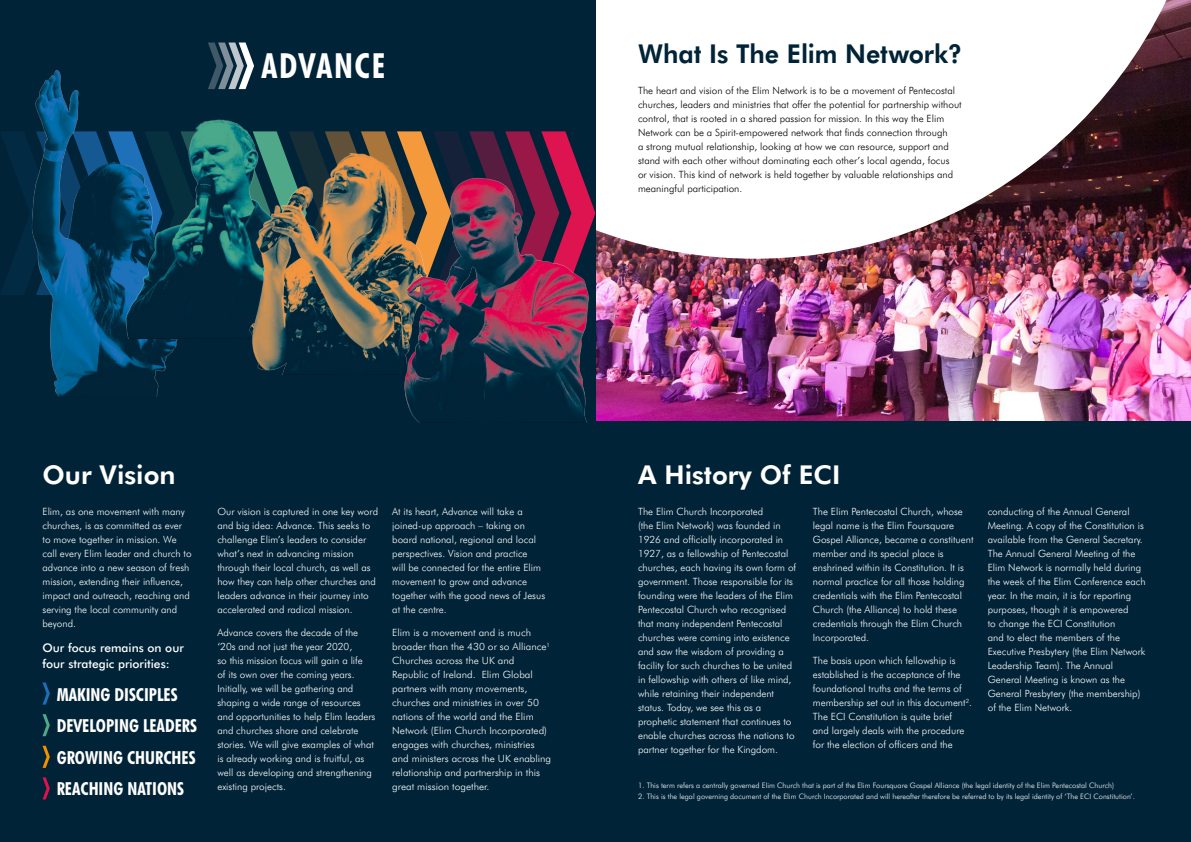
<style>
.page{position:relative;width:1191px;height:842px;background:#fff}
.page>*{position:absolute;margin:0;border:0;box-sizing:border-box;transform-origin:0 0}
.t1{font:700 condensed 34.7px "Futura BT";letter-spacing:.05em;color:#fff}
.t2{font:800 26px "Futura BT";color:#fff}
.t3{font:800 26px "Futura BT";letter-spacing:-.005em;color:#002337;scale:.96 1}
.t4{font:700 condensed 18px/31.4px "Futura BT";color:#fff}
.t5{font:500 12px/16px "Futura BT";color:#fff}
.t6{font:300 10px/14px "Futura BT";color:#fff}
.t7{font:300 10px/14px "Futura BT";color:#000}
.t8{font:300 7.5px "Futura BT";color:#fff}
</style>
<div class="page">
<div style="left:573px;top:421px;width:618px;height:421px;background:#002337"></div>
<img style="left:595px;top:259px;width:596px;height:162px">
<svg style="left:595px;top:0;width:596px;height:259px"></svg>
<div style="left:0;top:0;width:595px;height:842px;background:#002337"></div>
<svg style="left:1px;top:131px;width:579px;height:164px"></svg>
<img style="left:22px;top:70px;width:156px;height:327px">
<img style="left:121px;top:105px;width:218px;height:234px">
<svg style="left:208px;top:43px;width:46px;height:46px"></svg>
<img style="left:250px;top:145px;width:194px;height:229px">
<img style="left:399px;top:171px;width:196px;height:251px">
<svg style="left:43px;top:682px;width:7px;height:23px"></svg>
<svg style="left:43px;top:714px;width:7px;height:22px"></svg>
<svg style="left:43px;top:777px;width:7px;height:22px"></svg>
<svg style="left:43px;top:746px;width:7px;height:22px"></svg>
<h1 class="t1" style="left:262px;top:45px;width:125px">ADVANCE</h1>
<h2 class="t3" style="left:638px;top:38px;width:339px">What Is The Elim Network?</h2>
<p class="t7" style="left:638px;top:84px;width:325px">The heart and vision of the Elim Network is to be a movement of Pentecostal churches, leaders and ministries that offer the potential for partnership without control, that is rooted in a shared passion for mission. In this way the Elim Network can be a Spirit-empowered network that finds connection through<br>a strong mutual relationship, looking at how we can resource, support and stand with each other without dominating each other’s local agenda, focus<br>or vision. This kind of network is held together by valuable relationships and meaningful participation.</p>
<h2 class="t2" style="left:43px;top:459px;width:135px">Our Vision</h2>
<p class="t6" style="left:43px;top:505px;width:151px">Elim, as one movement with many churches, is as committed as ever to move together in mission. We call every Elim leader and church to advance into a new season of fresh mission, extending their influence, impact and outreach, reaching and serving the local community and beyond.</p>
<p class="t5" style="left:43px;top:639px;width:143px">Our focus remains on our four strategic priorities:</p>
<h3 class="t4" style="left:57px;top:678px;width:142px">MAKING DISCIPLES<br>DEVELOPING LEADERS<br>GROWING CHURCHES<br>REACHING NATIONS</h3>
<p class="t6" style="left:217px;top:505px;width:162px">Our vision is captured in one key word and big idea: Advance. This seeks to challenge Elim’s leaders to consider what’s next in advancing mission through their local church, as well as how they can help other churches and leaders advance in their journey into accelerated and radical mission.</p>
<p class="t6" style="left:217px;top:625px;width:159px">Advance covers the decade of the ‘20s and not just the year 2020,<br>so this mission focus will gain a life<br>of its own over the coming years.<br>Initially, we will be gathering and shaping a wide range of resources and opportunities to help Elim leaders and churches share and celebrate stories. We will give examples of what is already working and is fruitful, as well as developing and strengthening existing projects.</p>
<p class="t6" style="left:392px;top:505px;width:154px">At its heart, Advance will take a joined-up approach – taking on board national, regional and local perspectives. Vision and practice<br>will be connected for the entire Elim movement to grow and advance together with the good news of Jesus at the centre.</p>
<p class="t6" style="left:392px;top:625px;width:160px">Elim is a movement and is much broader than the 430 or so Alliance<sup>1<br></sup>Churches across the UK and<br>Republic of Ireland. Elim Global partners with many movements, churches and ministries in over 50 nations of the world and the Elim<br>Network (Elim Church Incorporated) engages with churches, ministries and ministers across the UK enabling relationship and partnership in this great mission together.</p>
<h2 class="t2" style="left:638px;top:459px;width:204px">A History Of ECI</h2>
<p class="t6" style="left:638px;top:505px;width:160px">The Elim Church Incorporated<br>(the Elim Network) was founded in 1926 and officially incorporated in 1927, as a fellowship of Pentecostal churches, each having its own form of government. Those responsible for its founding were the leaders of the Elim Pentecostal Church who recognised that many independent Pentecostal churches were coming into existence and saw the wisdom of providing a facility for such churches to be united in fellowship with others of like mind, while retaining their independent status. Today, we see this as a prophetic statement that continues to enable churches across the nations to partner together for the Kingdom.</p>
<p class="t6" style="left:813px;top:505px;width:162px">The Elim Pentecostal Church, whose legal name is the Elim Foursquare Gospel Alliance, became a constituent member and its special place is enshrined within its Constitution. It is normal practice for all those holding credentials with the Elim Pentecostal Church (the Alliance) to hold these credentials through the Elim Church Incorporated.</p>
<p class="t6" style="left:813px;top:653px;width:160px">The basis upon which fellowship is established is the acceptance of the foundational truths and the terms of membership set out in this document<sup>2</sup>.<br>The ECI Constitution is quite brief<br>and largely deals with the procedure for the election of officers and the</p>
<p class="t6" style="left:987px;top:505px;width:159px">conducting of the Annual General Meeting. A copy of the Constitution is available from the General Secretary.<br>The Annual General Meeting of the Elim Network is normally held during the week of the Elim Conference each year. In the main, it is for reporting purposes, though it is empowered<br>to change the ECI Constitution<br>and to elect the members of the Executive Presbytery (the Elim Network Leadership Team). The Annual General Meeting is known as the General Presbytery (the membership) of the Elim Network.</p>
<p class="t8" style="left:638px;top:780px;width:477px">1. This term refers a centrally governed Elim Church that is part of the Elim Foursquare Gospel Alliance (the legal identity of the Elim Pentecostal Church)</p>
<p class="t8" style="left:638px;top:792px;width:498px">2. This is the legal governing document of the Elim Church Incorporated and will hereafter therefore be referred to by its legal identity of ‘The ECI Constitution’.</p>
</div>
